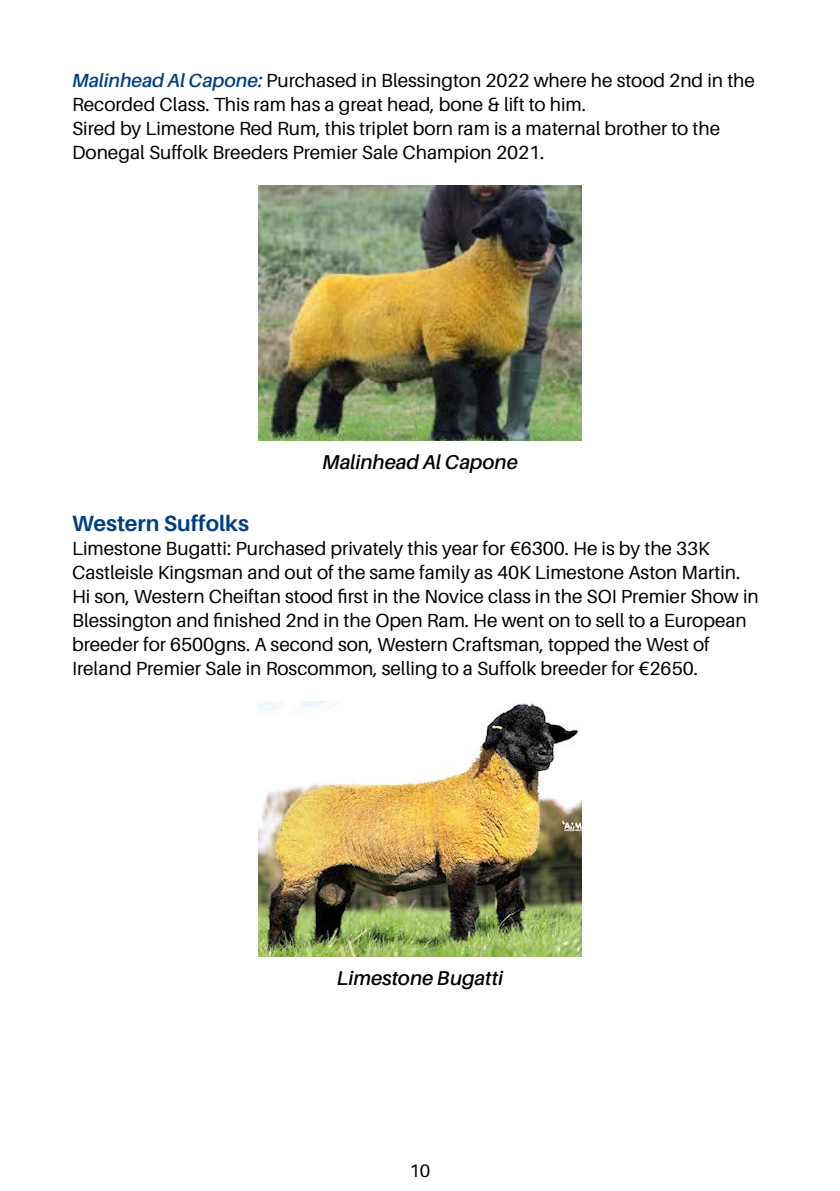
<style>
.page{position:relative;width:840px;height:1191px;background:#fff}
.page>*{position:absolute;margin:0;border:0;box-sizing:border-box;transform-origin:0 0}
.t1{font:700 22px "Aileron";color:#023e84}
.t2{font:italic 600 20px "Aileron";color:#000}
.t3{font:19px/24px "Aileron";color:#000}
.t4{font:18px "Aileron";color:#000}
.s1{font-weight:600;font-style:italic;color:#023e84}
</style>
<div class="page">
<img style="left:258px;top:185px;width:323px;height:255px">
<img style="left:258px;top:701px;width:323px;height:255px">
<p class="t3" style="left:72px;top:68px;width:684px"><span class="s1">Malinhead Al Capone:</span> Purchased in Blessington 2022 where he stood 2nd in the Recorded Class. This ram has a great head, bone &amp; lift to him.<br>Sired by Limestone Red Rum, this triplet born ram is a maternal brother to the Donegal Suffolk Breeders Premier Sale Champion 2021.</p>
<p class="t2" style="left:322px;top:450px;width:197px">Malinhead Al Capone</p>
<p class="t1" style="left:72px;top:511px;width:178px">Western Suffolks</p>
<p class="t3" style="left:72px;top:536px;width:687px">Limestone Bugatti: Purchased privately this year for €6300. He is by the 33K Castleisle Kingsman and out of the same family as 40K Limestone Aston Martin.<br>Hi son, Western Cheiftan stood first in the Novice class in the SOI Premier Show in Blessington and finished 2nd in the Open Ram. He went on to sell to a European breeder for 6500gns. A second son, Western Craftsman, topped the West of Ireland Premier Sale in Roscommon, selling to a Suffolk breeder for €2650.</p>
<p class="t2" style="left:336px;top:966px;width:168px">Limestone Bugatti</p>
<p class="t4" style="left:409px;top:1160px;width:22px">10</p>
</div>
